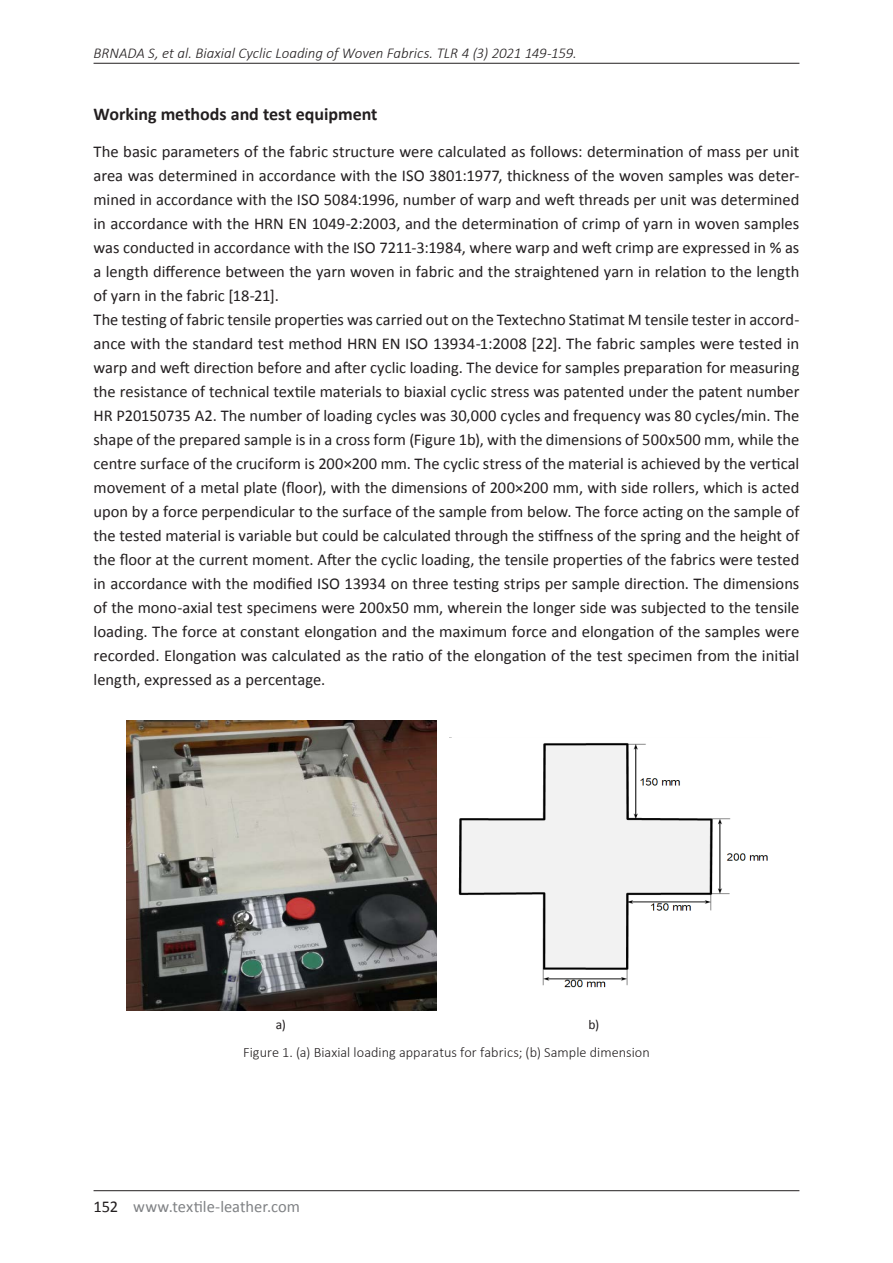
<style>
.page{position:relative;width:893px;height:1263px;background:#fff}
.page>*{position:absolute;margin:0;border:0;box-sizing:border-box;transform-origin:0 0}
.Podnaslov_2{font:700 18px "Calibri";color:#231f20}
.Glavni_text{font:16.5px/24px "Calibri";color:#231f20;text-align:justify}
.t1{font:16.5px "Calibri";color:#808285}
.t2{font:15.6px/28.5px "Calibri";color:#000;text-align:justify}
.t3{font:italic 300 15px "Calibri";color:#231f20}
.Tablica__slika{font:300 14.25px "Calibri";letter-spacing:.005em;color:#231f20}
.Tablice_text{font:13.5px "Calibri";color:#231f20}
.t4{font:12.75px "Calibri";color:#000}
.s1{color:#231f20}
</style>
<div class="page">
<hr style="left:94px;top:63px;width:705px;height:1px;background:#231f20">
<hr style="left:94px;top:1190px;width:705px;height:1px;background:#231f20">
<img style="left:126px;top:721px;width:310px;height:289px">
<img style="left:449px;top:737px;width:319px;height:251px">
<p class="t3" style="left:94px;top:44px;width:485px">BRNADA S, et al. Biaxial Cyclic Loading of Woven Fabrics. TLR 4 (3) 2021 149-159.</p>
<p class="Podnaslov_2" style="left:94px;top:102px;width:285px">Working methods and test equipment</p>
<p class="Glavni_text" style="left:94px;top:139px;width:707px">The basic parameters of the fabric structure were calculated as follows: determination of mass per unit area was determined in accordance with the ISO 3801:1977, thickness of the woven samples was deter&shy;mined in accordance with the ISO 5084:1996, number of warp and weft threads per unit was determined in accordance with the HRN EN 1049-2:2003, and the determination of crimp of yarn in woven samples was conducted in accordance with the ISO 7211-3:1984, where warp and weft crimp are expressed in % as a length difference between the yarn woven in fabric and the straightened yarn in relation to the length of yarn in the fabric [18-21].</p>
<p class="Glavni_text" style="left:94px;top:307px;width:707px">The testing of fabric tensile properties was carried out on the Textechno Statimat M tensile tester in accord&shy;ance with the standard test method HRN EN ISO 13934-1:2008 [22]. The fabric samples were tested in warp and weft direction before and after cyclic loading. The device for samples preparation for measuring the resistance of technical textile materials to biaxial cyclic stress was patented under the patent number HR P20150735 A2. The number of loading cycles was 30,000 cycles and frequency was 80 cycles/min. The shape of the prepared sample is in a cross form (Figure 1b), with the dimensions of 500x500 mm, while the centre surface of the cruciform is 200×200 mm. The cyclic stress of the material is achieved by the vertical movement of a metal plate (floor), with the dimensions of 200×200 mm, with side rollers, which is acted upon by a force perpendicular to the surface of the sample from below. The force acting on the sample of the tested material is variable but could be calculated through the stiffness of the spring and the height of the floor at the current moment. After the cyclic loading, the tensile properties of the fabrics were tested in accordance with the modified ISO 13934 on three testing strips per sample direction. The dimensions of the mono-axial test specimens were 200x50 mm, wherein the longer side was subjected to the tensile loading. The force at constant elongation and the maximum force and elongation of the samples were recorded. Elongation was calculated as the ratio of the elongation of the test specimen from the initial length, expressed as a percentage.</p>
<p class="t2" style="left:126px;top:564px;width:645px">axial test specimens were 200x50 mm, wherein the longer side was subjected to the tensile loading.<br>The force at constant elongation and the maximum force and elongation of the samples were recorded. Elongation was calculated as the ratio of the elongation of the test specimen from the</p>
<p class="Tablice_text" style="left:276px;top:1016px;width:12px">a)</p>
<p class="Tablice_text" style="left:588px;top:1016px;width:12px">b)</p>
<p class="Tablica__slika" style="left:243px;top:1043px;width:408px">Figure 1. (a) Biaxial loading apparatus for fabrics; (b) Sample dimension</p>
<p class="t4" style="left:275px;top:1026px;width:11px">a)</p>
<p class="t1" style="left:93px;top:1196px;width:208px"><span class="s1">152</span> www.textile-leather.com</p>
</div>
